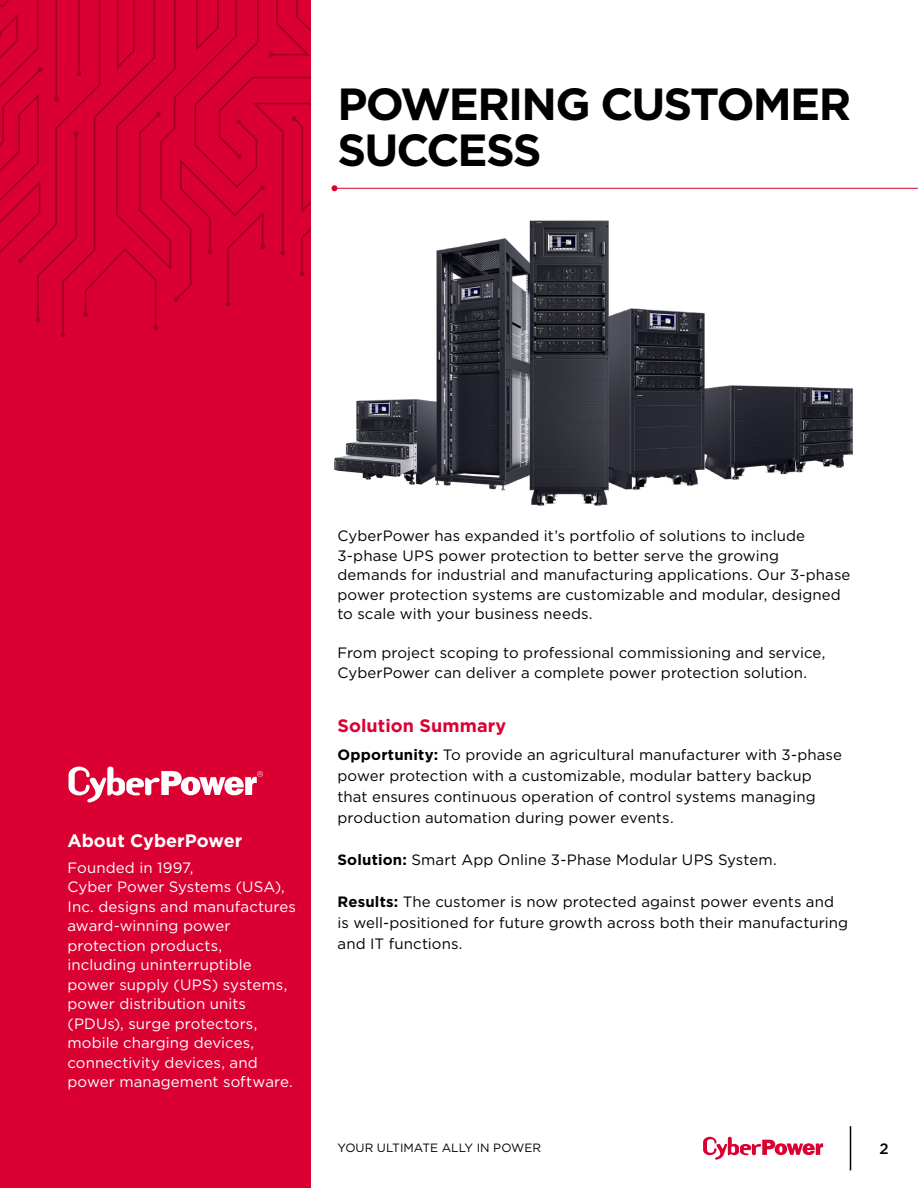
<style>
.page{position:relative;width:918px;height:1188px;background:#fff}
.page>*{position:absolute;margin:0;border:0;box-sizing:border-box;transform-origin:0 0}
.t1{font:700 45px/46.2px "Gotham";letter-spacing:-.04em;color:#000}
.t2{font:700 18px "Gotham";color:#fff}
.t3{font:700 18px "Gotham";letter-spacing:.005em;color:#da0032}
.t4{font:15px/19.5px "Gotham";letter-spacing:.005em;color:#000}
.t5{font:15px/19.5px "Gotham";letter-spacing:.005em;color:#fff}
.t6{font:500 15px "Gotham";color:#000}
.t7{font:12px "Gotham";color:#000}
.s1{font-weight:700}
</style>
<div class="page">
<svg style="left:703px;top:1137px;width:120px;height:23px"></svg>
<hr style="left:850px;top:1126px;width:1px;height:44px;background:#000">
<div style="left:0;top:0;width:310px;height:1188px;background:#da0032"></div>
<svg style="left:69px;top:767px;width:194px;height:36px"></svg>
<hr style="left:334px;top:188px;width:584px;height:1px;background:#da0032">
<svg style="left:332px;top:185px;width:6px;height:6px"></svg>
<svg style="left:0;top:0;width:310px;height:338px"></svg>
<img style="left:334px;top:220px;width:519px;height:286px">
<h1 class="t1" style="left:338px;top:80px;width:516px">POWERING CUSTOMER<br>SUCCESS</h1>
<p class="t2" style="left:68px;top:828px;width:176px">About CyberPower</p>
<p class="t5" style="left:68px;top:857px;width:230px">Founded in 1997,<br>Cyber Power Systems (USA),<br>Inc. designs and manufactures award-winning power protection products,<br>including uninterruptible power supply (UPS) systems, power distribution units (PDUs), surge protectors, mobile charging devices, connectivity devices, and power management software.</p>
<p class="t4" style="left:338px;top:526px;width:514px">CyberPower has expanded it’s portfolio of solutions to include 3-phase UPS power protection to better serve the growing demands for industrial and manufacturing applications. Our 3-phase power protection systems are customizable and modular, designed to scale with your business needs.</p>
<p class="t4" style="left:338px;top:643px;width:489px">From project scoping to professional commissioning and service,<br>CyberPower can deliver a complete power protection solution.</p>
<p class="t3" style="left:338px;top:714px;width:170px">Solution Summary</p>
<p class="t4" style="left:338px;top:744px;width:506px;line-height:21px"><span class="s1">Opportunity:</span> To provide an agricultural manufacturer with 3-phase power protection with a customizable, modular battery backup that ensures continuous operation of control systems managing production automation during power events.</p>
<p class="t4" style="left:338px;top:850px;width:441px"><span class="s1">Solution:</span> Smart App Online 3-Phase Modular UPS System.</p>
<p class="t4" style="left:338px;top:891px;width:512px;line-height:21px"><span class="s1">Results:</span> The customer is now protected against power events and is well-positioned for future growth across both their manufacturing and IT functions.</p>
<p class="t7" style="left:338px;top:1140px;width:205px">YOUR ULTIMATE ALLY IN POWER</p>
<p class="t6" style="left:880px;top:1139px;width:11px">2</p>
</div>
